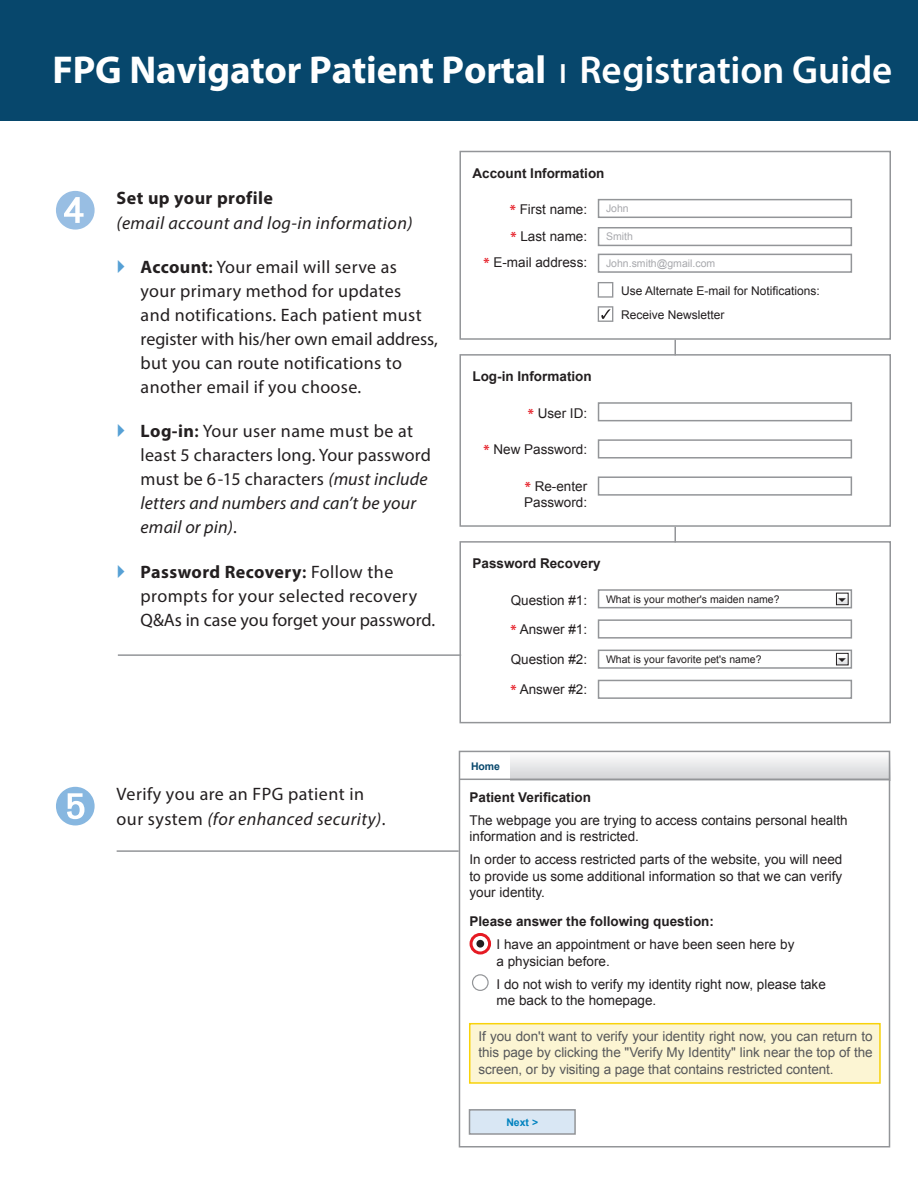
<style>
.page{position:relative;width:918px;height:1188px;background:#fff}
.page>*{position:absolute;margin:0;border:0;box-sizing:border-box;transform-origin:0 0}
.t1{font:700 39px "Myriad Pro";letter-spacing:-.005em;color:#fff}
.t2{font:18px/24px "Myriad Pro";letter-spacing:.02em;color:#231f20}
.t3{font:italic 18px/24.8px "Myriad Pro";letter-spacing:.025em;color:#231f20}
.t4{font:13.5px/16.2px "Arial";color:#231f20}
.t5{font:13.5px/16.2px "Arial";letter-spacing:-.005em;color:#57585a;text-align:justify}
.t6{font:700 13.5px "Arial";color:#231f20}
.t7{font:12px "Arial";color:#231f20}
.t8{font:10.5px "Arial";color:#231f20}
.t9{font:10.5px "Arial";color:#a8a9ad}
.t10{font:700 10.5px "Arial";color:#0082bf}
.t11{font:700 10.5px "Arial";color:#07476c}
.s1{font-weight:400}
.s2{font-weight:600}
.s3{font-weight:700;font-style:normal}
.s4{font-weight:700}
.s5{font-style:italic}
.s6{font-style:normal}
.s7{font-family:"Myriad Pro";font-weight:700;color:#e51a23}
</style>
<div class="page">
<div style="left:0;top:0;width:918px;height:121px;background:#07476c"></div>
<div style="left:469px;top:1023px;width:412px;height:61px;background:#fcf5d3;border:2px solid #f8d20a"></div>
<svg style="left:511px;top:758px;width:376px;height:21px"></svg>
<div style="left:459px;top:751px;width:431px;height:397px;border:2px solid #939598"></div>
<hr style="left:117px;top:850px;width:342px;height:2px;background:#939598">
<hr style="left:459px;top:779px;width:430px;height:1px;background:#939598">
<div style="left:470px;top:933px;width:21px;height:21px;border:3px solid #e51a23;border-radius:50%"></div>
<div style="left:472px;top:974px;width:17px;height:17px;border:1px solid #939598;border-radius:50%"></div>
<div style="left:476px;top:940px;width:8px;height:8px;background:#231f20;border-radius:50%"></div>
<div style="left:470px;top:1110px;width:105px;height:24px;background:#d9e7f4"></div>
<div style="left:469px;top:1109px;width:107px;height:26px;border:2px solid #939598"></div>
<hr style="left:118px;top:654px;width:343px;height:2px;background:#939598">
<svg style="left:674px;top:340px;width:2px;height:14px"></svg>
<svg style="left:674px;top:527px;width:2px;height:14px"></svg>
<div style="left:459px;top:151px;width:432px;height:189px;border:2px solid #939598"></div>
<div style="left:459px;top:354px;width:432px;height:173px;border:2px solid #939598"></div>
<div style="left:459px;top:541px;width:432px;height:182px;border:2px solid #939598"></div>
<div style="left:598px;top:199px;width:254px;height:19px;border:2px solid #939598"></div>
<div style="left:598px;top:227px;width:254px;height:19px;border:2px solid #939598"></div>
<div style="left:598px;top:254px;width:254px;height:19px;border:2px solid #939598"></div>
<div style="left:598px;top:282px;width:15px;height:16px;border:1px solid #939598"></div>
<div style="left:598px;top:306px;width:15px;height:16px;border:1px solid #939598"></div>
<div style="left:598px;top:402px;width:254px;height:19px;border:2px solid #939598"></div>
<div style="left:598px;top:439px;width:254px;height:20px;border:2px solid #939598"></div>
<div style="left:598px;top:619px;width:254px;height:20px;border:2px solid #939598"></div>
<div style="left:598px;top:476px;width:254px;height:20px;border:2px solid #939598"></div>
<div style="left:598px;top:680px;width:254px;height:19px;border:2px solid #939598"></div>
<div style="left:598px;top:589px;width:254px;height:19px;border:2px solid #939598"></div>
<div style="left:598px;top:650px;width:254px;height:19px;border:2px solid #939598"></div>
<svg style="left:601px;top:309px;width:9px;height:10px"></svg>
<svg style="left:836px;top:593px;width:12px;height:12px"></svg>
<svg style="left:836px;top:653px;width:12px;height:12px"></svg>
<p class="t1" style="left:52px;top:45px;width:841px">FPG Navigator Patient Portal <span class="s1">ı</span> <span class="s2">Registration Guide</span></p>
<p class="t3" style="left:117px;top:185px;width:297px"><span class="s3">Set up your profile<br></span>(email account and log-in information)</p>
<p class="t2" style="left:141px;top:255px;width:299px"><span class="s4">Account</span><span class="s2">:</span> Your email will serve as<br>your primary method for updates<br>and notifications. Each patient must register with his/her own email address, but you can route notifications to another email if you choose.</p>
<p class="t2" style="left:141px;top:419px;width:292px"><span class="s4">Log-in</span><span class="s2">:</span> Your user name must be at least 5 characters long. Your password must be 6-15 characters <span class="s5">(must include letters and numbers and can’t be your email or pin)</span>.</p>
<p class="t2" style="left:141px;top:559px;width:296px"><span class="s4">Password Recovery</span><span class="s2">:</span> Follow the prompts for your selected recovery<br>Q&amp;As in case you forget your password.</p>
<p class="t2" style="left:117px;top:782px;width:249px">Verify you are an FPG patient in</p>
<p class="t3" style="left:117px;top:806px;width:270px"><span class="s6">our system</span> (for enhanced security)<span class="s6">.</span></p>
<p class="t6" style="left:472px;top:164px;width:134px">Account Information</p>
<p class="t4" style="left:510px;top:202px;width:79px"><span class="s7">*</span> First name:</p>
<p class="t4" style="left:511px;top:228px;width:78px"><span class="s7">*</span> Last name:</p>
<p class="t4" style="left:484px;top:254px;width:105px"><span class="s7">*</span> E-mail address:</p>
<p class="t9" style="left:606px;top:202px;width:24px">John</p>
<p class="t9" style="left:606px;top:230px;width:28px">Smith</p>
<p class="t9" style="left:606px;top:256px;width:111px">John.smith@gmail.com</p>
<p class="t6" style="left:472px;top:367px;width:121px">Log-in Information</p>
<p class="t4" style="left:528px;top:405px;width:61px"><span class="s7">*</span> User ID:</p>
<p class="t4" style="left:484px;top:441px;width:105px"><span class="s7">*</span> New Password:</p>
<p class="t4" style="left:524px;top:478px;width:65px"><span class="s7">*</span> Re-enter<br>Password:</p>
<p class="t7" style="left:621px;top:283px;width:200px">Use Alternate E-mail for Notifications:</p>
<p class="t7" style="left:621px;top:307px;width:105px">Receive Newsletter</p>
<p class="t6" style="left:472px;top:555px;width:130px">Password Recovery</p>
<p class="t4" style="left:511px;top:592px;width:78px">Question #1:</p>
<p class="t4" style="left:511px;top:622px;width:78px"><span class="s7">*</span> Answer #1:</p>
<p class="t4" style="left:511px;top:651px;width:78px">Question #2:</p>
<p class="t4" style="left:511px;top:681px;width:78px"><span class="s7">*</span> Answer #2:</p>
<p class="t8" style="left:606px;top:592px;width:175px">What is your mother's maiden name?</p>
<p class="t8" style="left:606px;top:652px;width:157px">What is your favorite pet's name?</p>
<p class="t11" style="left:471px;top:759px;width:31px">Home</p>
<p class="t6" style="left:470px;top:789px;width:123px">Patient Verification</p>
<p class="t4" style="left:470px;top:813px;width:380px">The webpage you are trying to access contains personal health information and is restricted.</p>
<p class="t4" style="left:470px;top:852px;width:374px;text-align:justify">In order to access restricted parts of the website, you will need to provide us some additional information so that we can verify your identity.</p>
<p class="t6" style="left:470px;top:913px;width:246px">Please answer the following question:</p>
<p class="t4" style="left:496px;top:937px;width:299px">I have an appointment or have been seen here by a physician before.</p>
<p class="t4" style="left:496px;top:976px;width:331px">I do not wish to verify my identity right now, please take me back to the homepage.</p>
<p class="t5" style="left:478px;top:1029px;width:396px">If you don't want to verify your identity right now, you can return to this page by clicking the "Verify My Identity" link near the top of the screen, or by visiting a page that contains restricted content.</p>
<p class="t10" style="left:506px;top:1115px;width:33px">Next &gt;</p>
</div>
